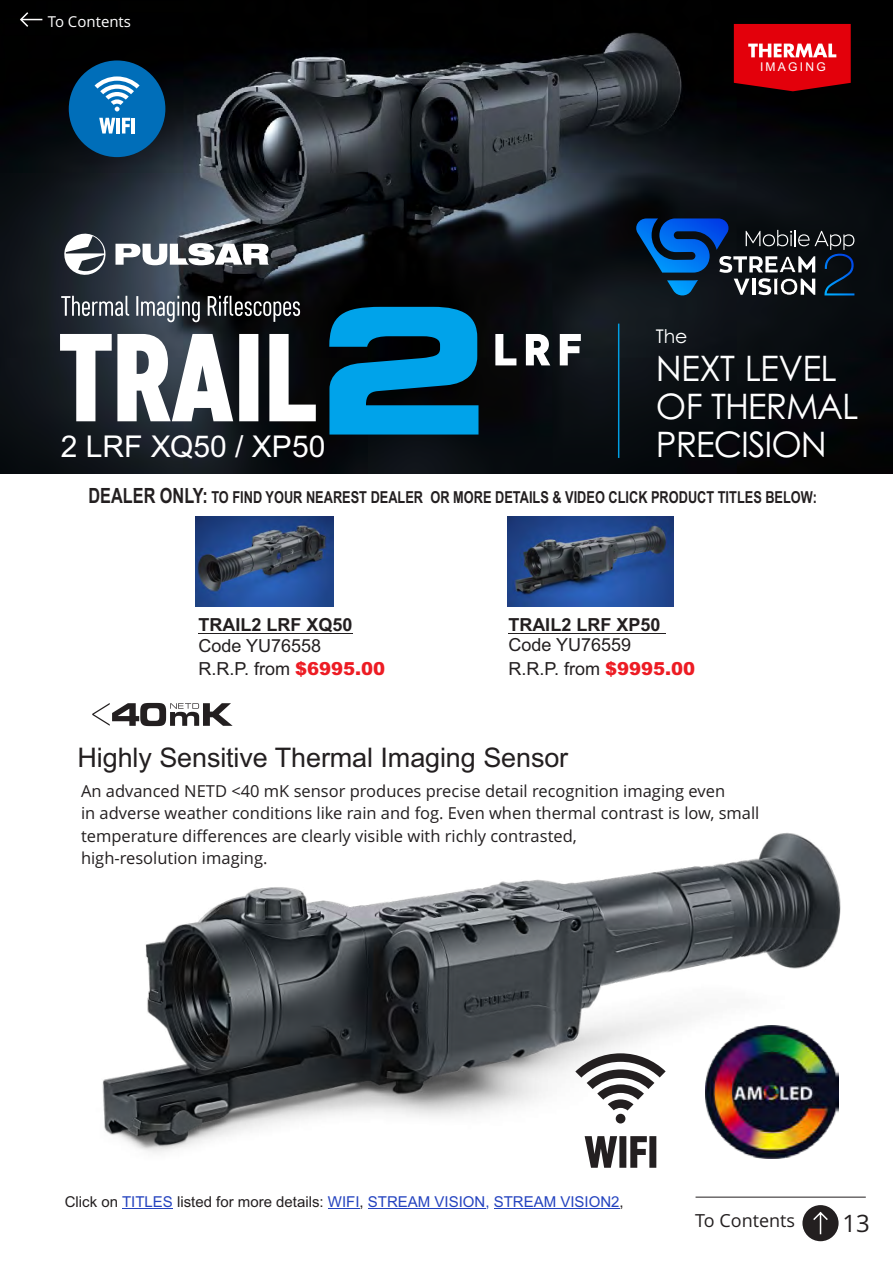
<style>
.page{position:relative;width:893px;height:1263px;background:#fff}
.page>*{position:absolute;margin:0;border:0;box-sizing:border-box;transform-origin:0 0}
.t1{font:35.1px/38.2px "Century Gothic";letter-spacing:-.03em;color:#fff}
.t2{font:30px "Arial";color:#fff}
.t3{font:27px "Arial";letter-spacing:-.005em;color:#231f20}
.t4{font:24px "Open Sans";color:#231f20}
.t5{font:18.9px "Century Gothic";color:#fff}
.t6{font:18px/23.7px "Arial";color:#231f20}
.t7{font:700 18px "Arial";color:#231f20}
.t8{font:18px "Open Sans";color:#231f20}
.t9{font:16.5px/22.5px "Open Sans";color:#231f20}
.t10{font:700 16.5px "Arial Narrow";color:#231f20;scale:.94 1}
.t11{font:15px "Arial";color:#2443bf}
.t12{font:15px "Open Sans";color:#fff}
.t13{font:15px "Arial";color:#231f20}
.t14{font:12.15px "Arial";letter-spacing:.185em;color:#fff}
.s1{font-size:21px}
.s2{font-weight:900;color:#ed1c24}
.s3{color:#231f20}
</style>
<div class="page">
<img style="left:0;top:0;width:893px;height:473px">
<svg style="left:92px;top:703px;width:141px;height:23px"></svg>
<hr style="left:618px;top:324px;width:1px;height:134px;background:#009ee3">
<svg style="left:60px;top:334px;width:256px;height:87px"></svg>
<svg style="left:61px;top:296px;width:68px;height:20px"></svg>
<svg style="left:136px;top:296px;width:64px;height:26px;background:#687078"></svg>
<svg style="left:495px;top:334px;width:86px;height:31px"></svg>
<svg style="left:329px;top:307px;width:149px;height:127px;background:#0077ab"></svg>
<svg style="left:208px;top:296px;width:92px;height:26px;background:#454648"></svg>
<img style="left:102px;top:832px;width:739px;height:336px">
<div style="left:69px;top:60px;width:96px;height:97px;background:#006eb9;border-radius:50%"></div>
<svg style="left:95px;top:76px;width:45px;height:35px"></svg>
<svg style="left:99px;top:118px;width:16px;height:16px"></svg>
<hr style="left:117px;top:118px;width:3px;height:16px;background:#fff">
<svg style="left:122px;top:118px;width:8px;height:16px"></svg>
<hr style="left:131px;top:118px;width:4px;height:16px;background:#fff">
<svg style="left:802px;top:1205px;width:37px;height:37px"></svg>
<hr style="left:695px;top:1197px;width:171px;height:1px;background:#231f20">
<svg style="left:634px;top:218px;width:220px;height:79px;background:#203a56"></svg>
<hr style="left:752px;top:279px;width:3px;height:16px;background:#fff">
<hr style="left:198px;top:633px;width:154px;height:1px;background:#231f20">
<hr style="left:508px;top:633px;width:157px;height:1px;background:#231f20">
<img style="left:196px;top:516px;width:137px;height:91px">
<img style="left:507px;top:516px;width:167px;height:91px">
<svg style="left:115px;top:243px;width:154px;height:22px"></svg>
<svg style="left:61px;top:231px;width:47px;height:47px"></svg>
<img style="left:705px;top:1025px;width:134px;height:133px">
<svg style="left:734px;top:24px;width:117px;height:67px;background:#d71620"></svg>
<hr style="left:122px;top:1208px;width:51px;height:1px;background:#2443bf">
<hr style="left:328px;top:1208px;width:32px;height:1px;background:#2443bf">
<hr style="left:368px;top:1208px;width:117px;height:1px;background:#2443bf">
<hr style="left:494px;top:1208px;width:126px;height:1px;background:#2443bf">
<svg style="left:575px;top:1053px;width:91px;height:70px"></svg>
<svg style="left:585px;top:1136px;width:71px;height:32px"></svg>
<svg style="left:19px;top:11px;width:23px;height:17px"></svg>
<p class="t12" style="left:48px;top:15px;width:85px">To Contents</p>
<h2 class="t2" style="left:61px;top:435px;width:266px">2 LRF XQ50 / XP50</h2>
<p class="t14" style="left:760px;top:62px;width:67px">IMAGING</p>
<p class="t5" style="left:656px;top:328px;width:33px">The</p>
<h1 class="t1" style="left:656px;top:352px;width:204px">NEXT LEVEL<br>OF THERMAL<br>PRECISION</h1>
<p class="t10" style="left:89px;top:491px;width:776px"><span class="s1">DEALER ONLY:</span> TO FIND YOUR NEAREST DEALER OR MORE DETAILS &amp; VIDEO CLICK PRODUCT TITLES BELOW:</p>
<p class="t7" style="left:198px;top:618px;width:156px">TRAIL2 LRF XQ50</p>
<p class="t6" style="left:198px;top:635px;width:188px">Code YU76558<br>R.R.P. from <span class="s2">$6995.00</span></p>
<p class="t7" style="left:508px;top:618px;width:154px">TRAIL2 LRF XP50</p>
<p class="t6" style="left:508px;top:635px;width:188px">Code YU76559<br>R.R.P. from <span class="s2">$9995.00</span></p>
<h3 class="t3" style="left:78px;top:747px;width:492px">Highly Sensitive Thermal Imaging Sensor</h3>
<p class="t9" style="left:81px;top:781px;width:680px">An advanced NETD &lt;40 mK sensor produces precise detail recognition imaging even<br>in adverse weather conditions like rain and fog. Even when thermal contrast is low, small temperature differences are clearly visible with richly contrasted,<br>high-resolution imaging.</p>
<p class="t11" style="left:65px;top:1196px;width:561px"><span class="s3">Click on</span> TITLES <span class="s3">listed for more details:</span> WIFI STREAM VISION STREAM VISION2<span class="s3">,</span></p>
<p class="t13" style="left:360px;top:1196px;width:6px">,</p>
<p class="t11" style="left:485px;top:1196px;width:6px">,</p>
<p class="t8" style="left:695px;top:1213px;width:101px">To Contents</p>
<h3 class="t4" style="left:842px;top:1213px;width:29px">13</h3>
</div>
